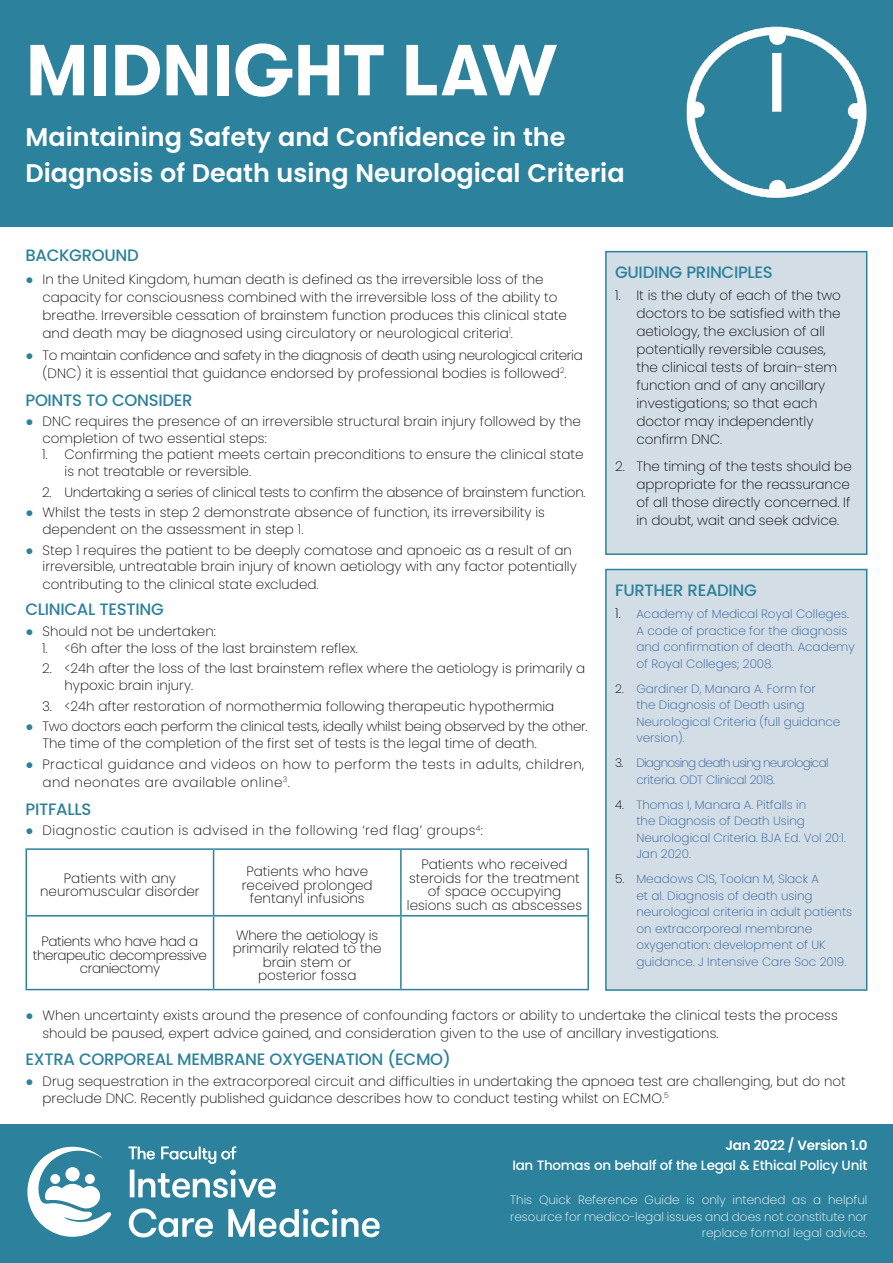
<style>
.page{position:relative;width:893px;height:1263px;background:#fff}
.page>*{position:absolute;margin:0;border:0;box-sizing:border-box;transform-origin:0 0}
.t1{font:700 72px "GT Walsheim";color:#fff}
.t2{font:600 25.5px/36px "Poppins";color:#fff}
.t3{font:500 16.5px "Poppins";letter-spacing:-.02em;color:#2c829c}
.t4{font:200 13.5px/18px "Poppins";color:#000}
.t5{font:200 13.5px/16.5px "Poppins";letter-spacing:-.02em;color:#000}
.t6{font:200 13.5px/13.5px "Poppins";letter-spacing:-.03em;color:#000;text-align:center}
.t7{font:200 13.5px/18px "Poppins";letter-spacing:.03em;color:#000}
.t8{font:500 13.5px "Poppins";letter-spacing:-.02em;color:#fff}
.t9{font:600 13.5px "Poppins";letter-spacing:-.02em;color:#fff}
.t10{font:200 12px/16.5px "Poppins";color:#275b9b}
.t11{font:200 12px/16.5px "Poppins";color:#fff;text-align:right}
.t12{font:200 12px/16.5px "Poppins";letter-spacing:-.06em;color:#275b9b}
.s1{font-family:"Arial";font-weight:400;color:#2c829c}
.s2{font-size:13.5px;color:#000}
.s3{color:#000}
</style>
<div class="page">
<div style="left:0;top:1125px;width:893px;height:138px;background:#2c829c"></div>
<div style="left:0;top:0;width:893px;height:226px;background:#2c829c"></div>
<svg style="left:27px;top:1147px;width:84px;height:90px"></svg>
<div style="left:85px;top:1174px;width:10px;height:10px;background:#fff;border-radius:50%"></div>
<svg style="left:128px;top:1146px;width:148px;height:52px"></svg>
<svg style="left:129px;top:1208px;width:84px;height:29px"></svg>
<svg style="left:228px;top:1209px;width:152px;height:28px"></svg>
<img style="left:686px;top:26px;width:181px;height:173px">
<div style="left:606px;top:252px;width:261px;height:302px;background:#d3dde5"></div>
<div style="left:605px;top:251px;width:262px;height:304px;border:2px solid #2c829c"></div>
<div style="left:606px;top:569px;width:261px;height:421px;background:#d3dde5"></div>
<div style="left:605px;top:569px;width:262px;height:422px;border:2px solid #2c829c"></div>
<hr style="left:26px;top:848px;width:188px;height:2px;background:#2c829c">
<hr style="left:26px;top:850px;width:1px;height:65px;background:#2c829c">
<hr style="left:214px;top:848px;width:187px;height:2px;background:#2c829c">
<hr style="left:213px;top:850px;width:1px;height:65px;background:#2c829c">
<hr style="left:401px;top:848px;width:188px;height:2px;background:#2c829c">
<hr style="left:400px;top:850px;width:2px;height:65px;background:#2c829c">
<hr style="left:587px;top:850px;width:2px;height:65px;background:#2c829c">
<hr style="left:26px;top:915px;width:188px;height:1px;background:#2c829c">
<hr style="left:26px;top:916px;width:1px;height:73px;background:#2c829c">
<hr style="left:214px;top:915px;width:187px;height:1px;background:#2c829c">
<hr style="left:213px;top:916px;width:1px;height:73px;background:#2c829c">
<hr style="left:401px;top:915px;width:188px;height:1px;background:#2c829c">
<hr style="left:400px;top:916px;width:2px;height:73px;background:#2c829c">
<hr style="left:587px;top:916px;width:2px;height:73px;background:#2c829c">
<hr style="left:26px;top:989px;width:188px;height:1px;background:#2c829c">
<hr style="left:214px;top:989px;width:187px;height:1px;background:#2c829c">
<hr style="left:401px;top:989px;width:188px;height:1px;background:#2c829c">
<h1 class="t1" style="left:26px;top:30px;width:533px">MIDNIGHT LAW</h1>
<h2 class="t2" style="left:26px;top:119px;width:601px">Maintaining Safety and Confidence in the<br>Diagnosis of Death using Neurological Criteria</h2>
<p class="t3" style="left:26px;top:246px;width:115px">BACKGROUND</p>
<p class="t4" style="left:43px;top:270px;width:526px;text-indent:-17px"><span class="s1">●</span> In the United Kingdom, human death is defined as the irreversible loss of the capacity for consciousness combined with the irreversible loss of the ability to breathe. Irreversible cessation of brainstem function produces this clinical state and death may be diagnosed using circulatory or neurological criteria<sup>1</sup>.</p>
<p class="t6" style="left:26px;top:346px;width:559px;line-height:18px"><span class="s1">●</span> To maintain confidence and safety in the diagnosis of death using neurological criteria (DNC) it is essential that guidance endorsed by professional bodies is followed<sup>2</sup>.</p>
<p class="t3" style="left:26px;top:390px;width:169px">POINTS TO CONSIDER</p>
<p class="t4" style="left:43px;top:413px;width:540px;line-height:16.5px;text-indent:-17px"><span class="s1">●</span> DNC requires the presence of an irreversible structural brain injury followed by the completion of two essential steps:</p>
<p class="t4" style="left:65px;top:446px;width:521px;line-height:16.5px;text-indent:-23px">1. Confirming the patient meets certain preconditions to ensure the clinical state is not treatable or reversible.</p>
<p class="t5" style="left:42px;top:484px;width:545px">2. Undertaking a series of clinical tests to confirm the absence of brainstem function.</p>
<p class="t4" style="left:43px;top:504px;width:504px;line-height:16.5px;text-indent:-17px"><span class="s1">●</span> Whilst the tests in step 2 demonstrate absence of function, its irreversibility is dependent on the assessment in step 1.</p>
<p class="t4" style="left:43px;top:542px;width:536px;line-height:16.5px;text-indent:-17px"><span class="s1">●</span> Step 1 requires the patient to be deeply comatose and apnoeic as a result of an irreversible, untreatable brain injury of known aetiology with any factor potentially</p>
<p class="t4" style="left:43px;top:575px;width:278px">contributing to the clinical state excluded.</p>
<p class="t3" style="left:26px;top:600px;width:140px">CLINICAL TESTING</p>
<p class="t4" style="left:26px;top:622px;width:192px"><span class="s1">●</span> Should not be undertaken:</p>
<p class="t4" style="left:42px;top:639px;width:317px">1. &lt;6h after the loss of the last brainstem reflex.</p>
<p class="t4" style="left:65px;top:660px;width:522px;line-height:16.5px;text-indent:-23px">2. &lt;24h after the loss of the last brainstem reflex where the aetiology is primarily a hypoxic brain injury.</p>
<p class="t4" style="left:42px;top:697px;width:514px">3. &lt;24h after restoration of normothermia following therapeutic hypothermia</p>
<p class="t5" style="left:43px;top:718px;width:547px;text-indent:-17px"><span class="s1">●</span> Two doctors each perform the clinical tests, ideally whilst being observed by the other.<br>The time of the completion of the first set of tests is the legal time of death.</p>
<p class="t7" style="left:43px;top:755px;width:543px;text-indent:-17px"><span class="s1">●</span> Practical guidance and videos on how to perform the tests in adults, children, and neonates are available online<sup>3</sup>.</p>
<p class="t3" style="left:26px;top:799px;width:67px">PITFALLS</p>
<p class="t7" style="left:26px;top:821px;width:459px"><span class="s1">●</span> Diagnostic caution is advised in the following ‘red flag’ groups<sup>4</sup>:</p>
<p class="t4" style="left:40px;top:871px;width:161px;line-height:13.5px;text-align:center">Patients with any neuromuscular disorder</p>
<p class="t4" style="left:242px;top:865px;width:132px;line-height:13.5px;text-align:center">Patients who have received prolonged fentanyl infusions</p>
<p class="t4" style="left:407px;top:858px;width:177px;line-height:13.5px;text-align:center">Patients who received steroids for the treatment of space occupying lesions such as abscesses</p>
<p class="t6" style="left:33px;top:935px;width:176px">Patients who have had a therapeutic decompressive craniectomy</p>
<p class="t4" style="left:233px;top:928px;width:150px;line-height:13.5px;text-align:center">Where the aetiology is primarily related to the brain stem or posterior fossa</p>
<p class="t3" style="left:615px;top:263px;width:159px">GUIDING PRINCIPLES</p>
<p class="t4" style="left:636px;top:287px;width:206px;text-indent:-21px">1. It is the duty of each of the two doctors to be satisfied with the aetiology, the exclusion of all potentially reversible causes, the clinical tests of brain-stem function and of any ancillary investigations; so that each doctor may independently confirm DNC.</p>
<p class="t4" style="left:636px;top:457px;width:217px;text-indent:-21px">2. The timing of the tests should be appropriate for the reassurance of all those directly concerned. If in doubt, wait and seek advice.</p>
<p class="t3" style="left:615px;top:581px;width:143px">FURTHER READING</p>
<p class="t10" style="left:636px;top:606px;width:220px;text-indent:-21px"><span class="s2">1.</span> Academy of Medical Royal Colleges.<br>A code of practice for the diagnosis and confirmation of death. Academy of Royal Colleges; 2008.</p>
<p class="t10" style="left:636px;top:680px;width:205px;text-indent:-21px"><span class="s3">2.</span> Gardiner D, Manara A. Form for<br>the Diagnosis of Death using<br>Neurological Criteria (full guidance version).</p>
<p class="t12" style="left:636px;top:755px;width:194px;text-indent:-21px"><span class="s3">3.</span> Diagnosing death using neurological criteria. ODT Clinical 2018.</p>
<p class="t10" style="left:636px;top:796px;width:211px;text-indent:-21px"><span class="s3">4.</span> Thomas I, Manara A. Pitfalls in<br>the Diagnosis of Death Using<br>Neurological Criteria. BJA Ed. Vol 20:1.<br>Jan 2020.</p>
<p class="t10" style="left:636px;top:871px;width:217px;text-indent:-21px"><span class="s3">5.</span> Meadows CIS, Toolan M, Slack A<br>et al. Diagnosis of death using neurological criteria in adult patients on extracorporeal membrane oxygenation: development of UK guidance. J Intensive Care Soc 2019.</p>
<p class="t4" style="left:43px;top:1006px;width:797px;text-indent:-17px"><span class="s1">●</span> When uncertainty exists around the presence of confounding factors or ability to undertake the clinical tests the process should be paused, expert advice gained, and consideration given to the use of ancillary investigations.</p>
<p class="t3" style="left:26px;top:1050px;width:427px">EXTRA CORPOREAL MEMBRANE OXYGENATION (ECMO)</p>
<p class="t4" style="left:43px;top:1073px;width:805px;line-height:16.5px;text-indent:-17px"><span class="s1">●</span> Drug sequestration in the extracorporeal circuit and difficulties in undertaking the apnoea test are challenging, but do not preclude DNC. Recently published guidance describes how to conduct testing whilst on ECMO.<sup>5</sup></p>
<p class="t9" style="left:725px;top:1138px;width:143px">Jan 2022 / Version 1.0</p>
<p class="t8" style="left:512px;top:1157px;width:357px">Ian Thomas on behalf of the Legal &amp; Ethical Policy Unit</p>
<p class="t11" style="left:510px;top:1191px;width:359px">This Quick Reference Guide is only intended as a helpful resource for medico-legal issues and does not constitute nor replace formal legal advice.</p>
</div>
